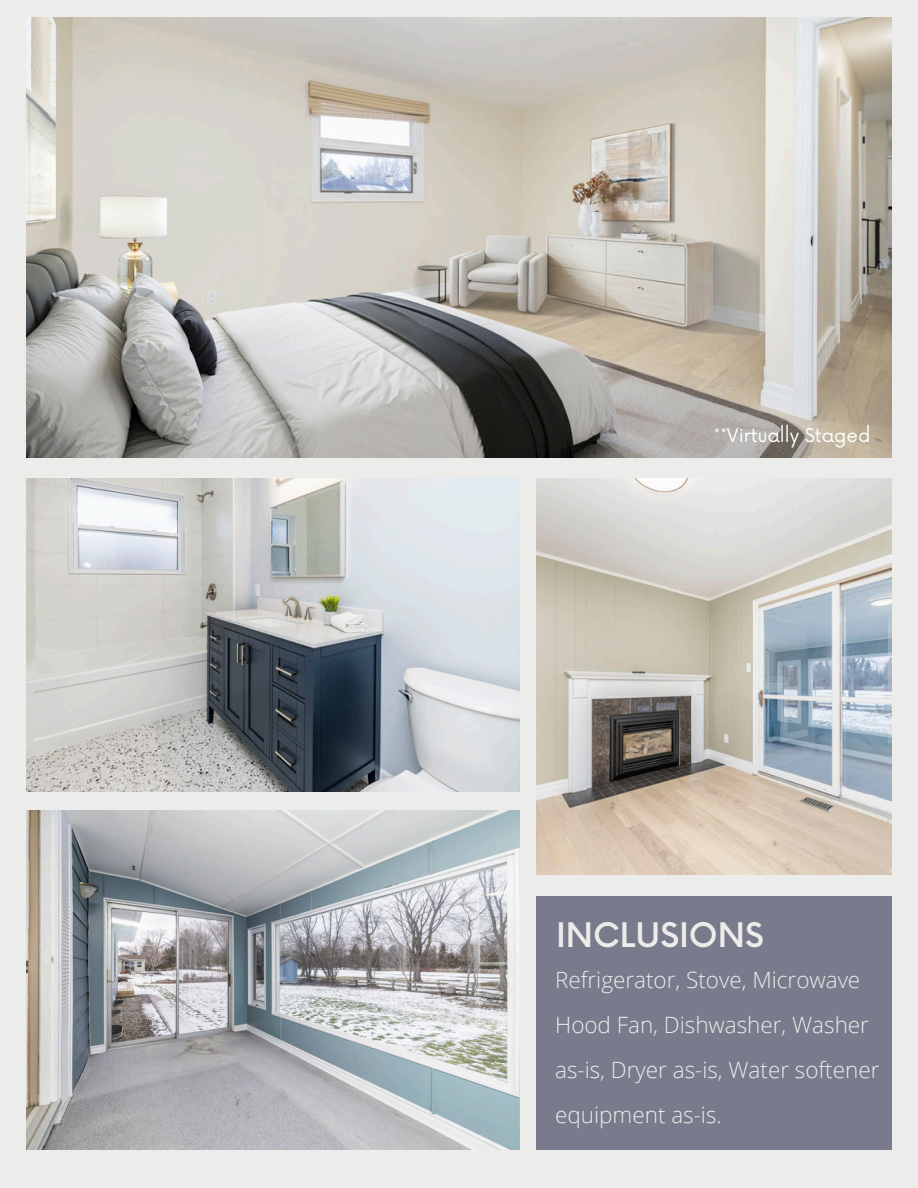
<style>
.page{position:relative;width:918px;height:1188px;background:#ecedea}
.page>*{position:absolute;margin:0;border:0;box-sizing:border-box;transform-origin:0 0}
.t1{font:500 33px "Now";color:#ecedea}
.t2{font:300 22.5px/45px "Open Sans";color:#ecedea}
.t3{font:18.6px "Now";color:#fff}
</style>
<div class="page">
<img style="left:536px;top:479px;width:356px;height:396px">
<img style="left:26px;top:17px;width:865px;height:440px">
<div style="left:536px;top:896px;width:356px;height:253px;background:#797a8b"></div>
<img style="left:26px;top:810px;width:493px;height:339px">
<img style="left:26px;top:479px;width:493px;height:313px">
<p class="t3" style="left:714px;top:424px;width:158px">**Virtually Staged</p>
<p class="t1" style="left:556px;top:917px;width:209px">INCLUSIONS</p>
<p class="t2" style="left:555px;top:957px;width:326px">Refrigerator, Stove, Microwave<br>Hood Fan, Dishwasher, Washer as-is, Dryer as-is, Water softener equipment as-is.</p>
</div>
